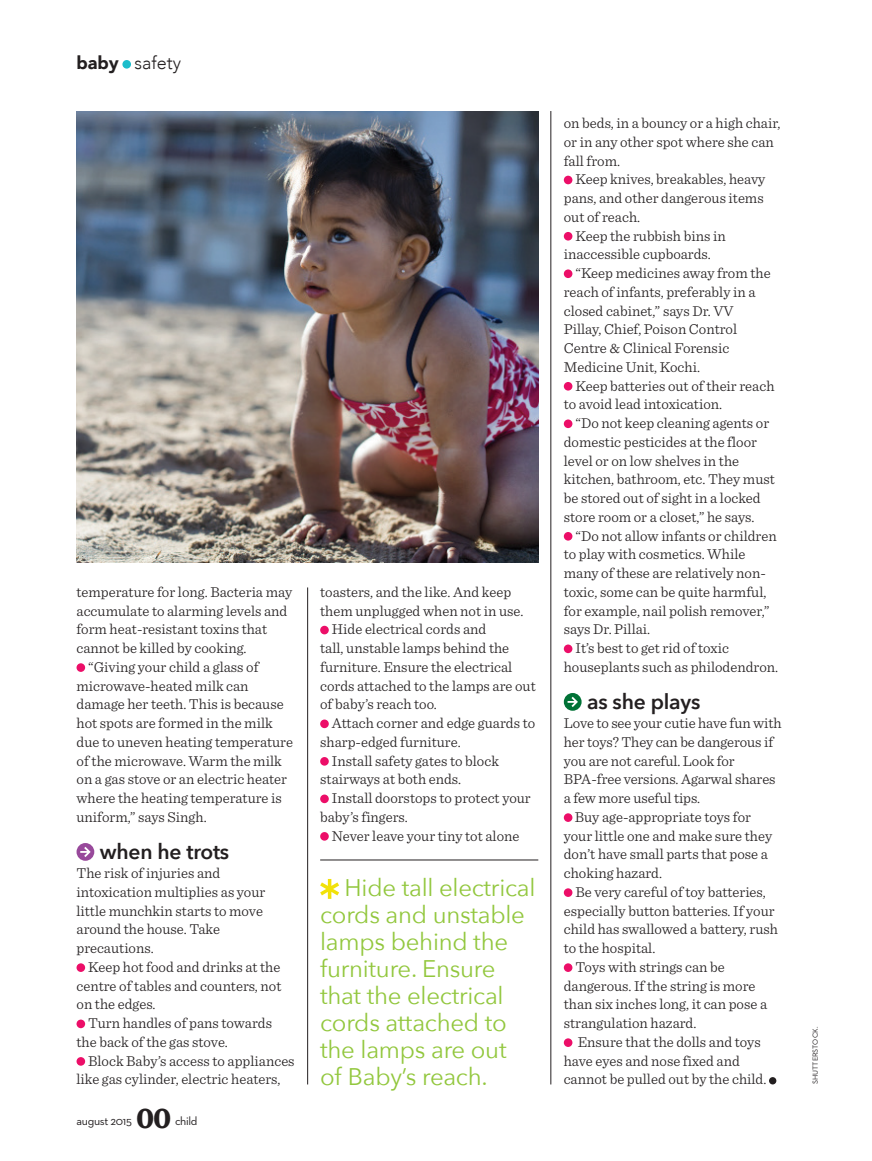
<style>
.page{position:relative;width:872px;height:1161px;background:#fff}
.page>*{position:absolute;margin:0;border:0;box-sizing:border-box;transform-origin:0 0}
.t1{font:700 30px "Sentinel";color:#231f20}
.t2{font:24px/27px "Avenir Next";letter-spacing:-.01em;color:#92c73d}
.t3{font:600 21px "Avenir Next";letter-spacing:-.01em;color:#231f20}
.t4{font:300 18px "Avenir";color:#231f20}
.t5{font:300 15px/18.8px "Sentinel";color:#231f20}
.t6{font:12px "Neutraface 2 Text";letter-spacing:-.025em;color:#231f20}
.t7{font:7.5px "Neutraface 2 Text";letter-spacing:.01em;color:#231f20}
.s1{font-weight:900}
</style>
<div class="page">
<div style="left:122px;top:60px;width:9px;height:9px;background:#1cbdcb;border-radius:50%"></div>
<img style="left:76px;top:111px;width:462px;height:451px">
<hr style="left:320px;top:860px;width:218px;height:1px;background:#231f20">
<svg style="left:320px;top:879px;width:19px;height:20px"></svg>
<div style="left:76px;top:663px;width:9px;height:9px;background:#ec0e68;border-radius:50%"></div>
<svg style="left:77px;top:843px;width:17px;height:18px"></svg>
<div style="left:76px;top:963px;width:9px;height:9px;background:#ec0e68;border-radius:50%"></div>
<div style="left:76px;top:1019px;width:9px;height:9px;background:#ec0e68;border-radius:50%"></div>
<div style="left:76px;top:1057px;width:9px;height:9px;background:#ec0e68;border-radius:50%"></div>
<div style="left:320px;top:626px;width:9px;height:8px;background:#ec0e68;border-radius:50%"></div>
<div style="left:320px;top:719px;width:9px;height:9px;background:#ec0e68;border-radius:50%"></div>
<div style="left:320px;top:757px;width:9px;height:9px;background:#ec0e68;border-radius:50%"></div>
<div style="left:320px;top:794px;width:9px;height:9px;background:#ec0e68;border-radius:50%"></div>
<div style="left:320px;top:832px;width:9px;height:9px;background:#ec0e68;border-radius:50%"></div>
<div style="left:564px;top:176px;width:8px;height:8px;background:#ec0e68;border-radius:50%"></div>
<div style="left:564px;top:232px;width:8px;height:9px;background:#ec0e68;border-radius:50%"></div>
<div style="left:564px;top:269px;width:8px;height:9px;background:#ec0e68;border-radius:50%"></div>
<div style="left:564px;top:382px;width:8px;height:9px;background:#ec0e68;border-radius:50%"></div>
<div style="left:564px;top:419px;width:8px;height:9px;background:#ec0e68;border-radius:50%"></div>
<div style="left:564px;top:532px;width:8px;height:9px;background:#ec0e68;border-radius:50%"></div>
<div style="left:564px;top:644px;width:8px;height:9px;background:#ec0e68;border-radius:50%"></div>
<svg style="left:564px;top:693px;width:17px;height:18px"></svg>
<div style="left:564px;top:813px;width:8px;height:9px;background:#ec0e68;border-radius:50%"></div>
<div style="left:564px;top:888px;width:8px;height:9px;background:#ec0e68;border-radius:50%"></div>
<div style="left:564px;top:963px;width:8px;height:9px;background:#ec0e68;border-radius:50%"></div>
<div style="left:564px;top:1038px;width:8px;height:9px;background:#ec0e68;border-radius:50%"></div>
<div style="left:769px;top:1077px;width:7px;height:7px;background:#231f20;border-radius:50%"></div>
<hr style="left:307px;top:587px;width:1px;height:497px;background:#231f20">
<hr style="left:550px;top:111px;width:1px;height:973px;background:#231f20">
<p class="t4" style="left:76px;top:52px;width:106px"><span class="s1">baby</span> safety</p>
<p class="t5" style="left:76px;top:581px;width:217px">temperature for long. Bacteria may</p>
<p class="t5" style="left:76px;top:600px;width:212px">accumulate to alarming levels and</p>
<p class="t5" style="left:76px;top:619px;width:192px">form heat-resistant toxins that</p>
<p class="t5" style="left:76px;top:638px;width:172px">cannot be killed by cooking.</p>
<p class="t5" style="left:88px;top:656px;width:172px">“Giving your child a glass of</p>
<p class="t5" style="left:77px;top:675px;width:174px">microwave-heated milk can</p>
<p class="t5" style="left:77px;top:694px;width:209px">damage her teeth. This is because</p>
<p class="t5" style="left:77px;top:713px;width:198px">hot spots are formed in the milk</p>
<p class="t5" style="left:77px;top:731px;width:218px">due to uneven heating temperature</p>
<p class="t5" style="left:77px;top:750px;width:207px">of the microwave. Warm the milk</p>
<p class="t5" style="left:77px;top:769px;width:212px">on a gas stove or an electric heater</p>
<p class="t5" style="left:77px;top:788px;width:207px">where the heating temperature is</p>
<p class="t5" style="left:77px;top:806px;width:132px">uniform,” says Singh.</p>
<h3 class="t3" style="left:100px;top:834px;width:131px">when he trots</h3>
<p class="t5" style="left:76px;top:863px;width:190px">The risk of injuries and intoxication multiplies as your little munchkin starts to move around the house. Take precautions.</p>
<p class="t5" style="left:77px;top:956px;width:206px;text-align:justify;text-indent:12px">Keep hot food and drinks at the centre of tables and counters, not on the edges.</p>
<p class="t5" style="left:77px;top:1013px;width:197px;text-indent:12px">Turn handles of pans towards the back of the gas stove.</p>
<p class="t5" style="left:76px;top:1050px;width:220px;text-indent:12px">Block Baby’s access to appliances like gas cylinder, electric heaters,</p>
<p class="t6" style="left:76px;top:1113px;width:57px">august 2015</p>
<h1 class="t1" style="left:136px;top:1094px;width:37px">00</h1>
<p class="t6" style="left:175px;top:1113px;width:24px">child</p>
<p class="t5" style="left:320px;top:581px;width:192px">toasters, and the like. And keep</p>
<p class="t5" style="left:320px;top:600px;width:205px">them unplugged when not in use.</p>
<p class="t5" style="left:332px;top:619px;width:156px">Hide electrical cords and</p>
<p class="t5" style="left:320px;top:638px;width:191px">tall, unstable lamps behind the</p>
<p class="t5" style="left:320px;top:656px;width:194px">furniture. Ensure the electrical</p>
<p class="t5" style="left:320px;top:675px;width:217px">cords attached to the lamps are out</p>
<p class="t5" style="left:320px;top:694px;width:118px">of baby’s reach too.</p>
<p class="t5" style="left:332px;top:713px;width:205px">Attach corner and edge guards to</p>
<p class="t5" style="left:320px;top:731px;width:142px">sharp-edged furniture.</p>
<p class="t5" style="left:332px;top:750px;width:169px">Install safety gates to block</p>
<p class="t5" style="left:320px;top:769px;width:142px">stairways at both ends.</p>
<p class="t5" style="left:332px;top:788px;width:200px">Install doorstops to protect your</p>
<p class="t5" style="left:320px;top:806px;width:89px">baby’s fingers.</p>
<p class="t5" style="left:332px;top:825px;width:189px">Never leave your tiny tot alone</p>
<h2 class="t2" style="left:320px;top:873px;width:217px;text-indent:24px">Hide tall electrical cords and unstable lamps behind the furniture. Ensure that the electrical cords attached to the lamps are out<br>of Baby’s reach.</h2>
<p class="t5" style="left:564px;top:113px;width:218px">on beds, in a bouncy or a high chair, or in any other spot where she can fall from.</p>
<p class="t5" style="left:575px;top:169px;width:191px">Keep knives, breakables, heavy</p>
<p class="t5" style="left:564px;top:188px;width:201px">pans, and other dangerous items</p>
<p class="t5" style="left:564px;top:206px;width:78px">out of reach.</p>
<p class="t5" style="left:575px;top:225px;width:152px">Keep the rubbish bins in</p>
<p class="t5" style="left:564px;top:244px;width:148px">inaccessible cupboards.</p>
<p class="t5" style="left:575px;top:263px;width:197px">“Keep medicines away from the</p>
<p class="t5" style="left:564px;top:281px;width:193px">reach of infants, preferably in a</p>
<p class="t5" style="left:564px;top:300px;width:171px">closed cabinet,” says Dr. VV</p>
<p class="t5" style="left:564px;top:319px;width:175px">Pillay, Chief, Poison Control</p>
<p class="t5" style="left:564px;top:338px;width:167px">Centre &amp; Clinical Forensic</p>
<p class="t5" style="left:564px;top:356px;width:138px">Medicine Unit, Kochi.</p>
<p class="t5" style="left:575px;top:375px;width:200px">Keep batteries out of their reach</p>
<p class="t5" style="left:564px;top:394px;width:160px">to avoid lead intoxication.</p>
<p class="t5" style="left:575px;top:413px;width:195px">“Do not keep cleaning agents or</p>
<p class="t5" style="left:564px;top:431px;width:195px">domestic pesticides at the floor</p>
<p class="t5" style="left:564px;top:450px;width:177px">level or on low shelves in the</p>
<p class="t5" style="left:564px;top:469px;width:213px">kitchen, bathroom, etc. They must</p>
<p class="t5" style="left:564px;top:488px;width:198px">be stored out of sight in a locked</p>
<p class="t5" style="left:564px;top:506px;width:192px">store room or a closet,” he says.</p>
<p class="t5" style="left:575px;top:525px;width:203px">“Do not allow infants or children</p>
<p class="t5" style="left:564px;top:544px;width:183px">to play with cosmetics. While</p>
<p class="t5" style="left:564px;top:563px;width:203px">many of these are relatively non-</p>
<p class="t5" style="left:564px;top:581px;width:204px">toxic, some can be quite harmful,</p>
<p class="t5" style="left:564px;top:600px;width:207px">for example, nail polish remover,”</p>
<p class="t5" style="left:564px;top:619px;width:88px">says Dr. Pillai.</p>
<p class="t5" style="left:575px;top:638px;width:155px">It’s best to get rid of toxic</p>
<p class="t5" style="left:564px;top:656px;width:216px">houseplants such as philodendron.</p>
<h3 class="t3" style="left:587px;top:684px;width:115px">as she plays</h3>
<p class="t5" style="left:564px;top:713px;width:219px">Love to see your cutie have fun with</p>
<p class="t5" style="left:564px;top:731px;width:211px">her toys? They can be dangerous if</p>
<p class="t5" style="left:564px;top:750px;width:172px">you are not careful. Look for</p>
<p class="t5" style="left:564px;top:769px;width:213px">BPA-free versions. Agarwal shares</p>
<p class="t5" style="left:564px;top:788px;width:138px">a few more useful tips.</p>
<p class="t5" style="left:575px;top:806px;width:178px">Buy age-appropriate toys for</p>
<p class="t5" style="left:564px;top:825px;width:210px">your little one and make sure they</p>
<p class="t5" style="left:564px;top:844px;width:205px">don’t have small parts that pose a</p>
<p class="t5" style="left:564px;top:863px;width:100px">choking hazard.</p>
<p class="t5" style="left:575px;top:881px;width:192px">Be very careful of toy batteries,</p>
<p class="t5" style="left:564px;top:900px;width:212px">especially button batteries. If your</p>
<p class="t5" style="left:564px;top:919px;width:216px">child has swallowed a battery, rush</p>
<p class="t5" style="left:564px;top:938px;width:93px">to the hospital.</p>
<p class="t5" style="left:575px;top:956px;width:151px">Toys with strings can be</p>
<p class="t5" style="left:564px;top:975px;width:193px">dangerous. If the string is more</p>
<p class="t5" style="left:564px;top:994px;width:205px">than six inches long, it can pose a</p>
<p class="t5" style="left:564px;top:1013px;width:134px">strangulation hazard.</p>
<p class="t5" style="left:577px;top:1031px;width:184px">Ensure that the dolls and toys</p>
<p class="t5" style="left:564px;top:1050px;width:177px">have eyes and nose fixed and</p>
<p class="t5" style="left:564px;top:1069px;width:204px">cannot be pulled out by the child.</p>
<p class="t7" style="left:810px;top:1084px;width:59px;rotate:-90deg">SHUTTERSTOCK.</p>
</div>
